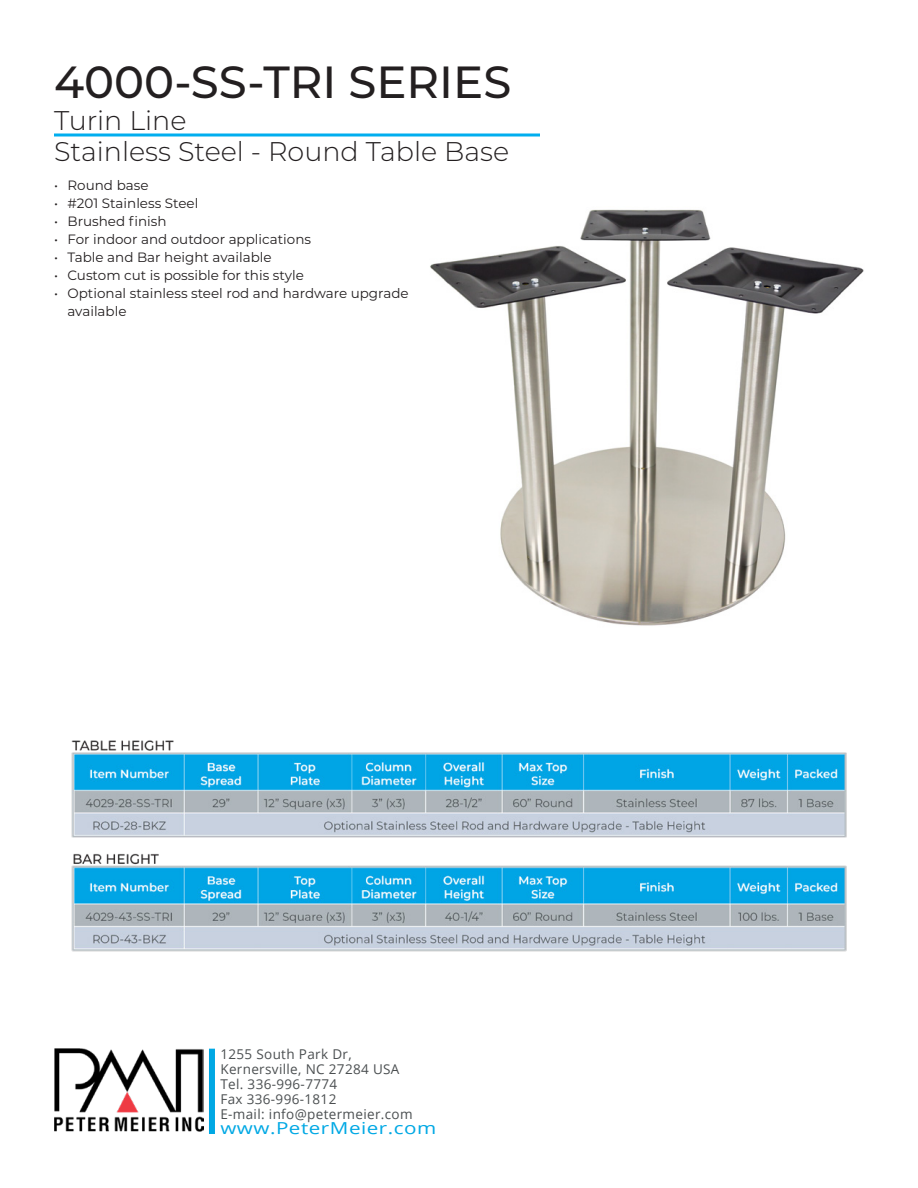
<style>
.page{position:relative;width:918px;height:1188px;background:#fff}
.page>*{position:absolute;margin:0;border:0;box-sizing:border-box;transform-origin:0 0}
.t1{font:500 45px "Montserrat";color:#231f20}
.t2{font:300 27px "Montserrat";color:#231f20}
.t3{font:16.5px "Open Sans";letter-spacing:.025em;color:#00a8e4;scale:1.25 1}
.t4{font:13.5px/18px "Montserrat";color:#231f20}
.t5{font:13.5px/15px "Open Sans";letter-spacing:.025em;color:#4b4f51}
</style>
<div class="page">
<img style="left:54px;top:1049px;width:150px;height:83px">
<div style="left:209px;top:1049px;width:6px;height:85px;background:#00a8e4"></div>
<img style="left:430px;top:209px;width:434px;height:417px">
<img style="left:71px;top:740px;width:776px;height:212px">
<hr style="left:54px;top:134px;width:486px;height:2px;background:#00aeef">
<p class="t1" style="left:54px;top:50px;width:459px">4000-SS-TRI SERIES</p>
<p class="t2" style="left:54px;top:102px;width:134px">Turin Line</p>
<p class="t2" style="left:54px;top:133px;width:457px">Stainless Steel - Round Table Base</p>
<p class="t4" style="left:54px;top:176px;width:96px">• Round base</p>
<p class="t4" style="left:54px;top:194px;width:146px">• #201 Stainless Steel</p>
<p class="t4" style="left:54px;top:212px;width:114px">• Brushed finish</p>
<p class="t4" style="left:54px;top:230px;width:259px">• For indoor and outdoor applications</p>
<p class="t4" style="left:54px;top:248px;width:219px">• Table and Bar height available</p>
<p class="t4" style="left:54px;top:266px;width:251px">• Custom cut is possible for this style</p>
<p class="t4" style="left:68px;top:284px;width:343px;text-indent:-14px">• Optional stainless steel rod and hardware upgrade available</p>
<p class="t5" style="left:220px;top:1046px;width:194px">1255 South Park Dr,<br>Kernersville, NC 27284 USA<br>Tel. 336-996-7774<br>Fax 336-996-1812<br>E-mail: info@petermeier.com</p>
<p class="t3" style="left:220px;top:1117px;width:174px">www.PeterMeier.com</p>
</div>
